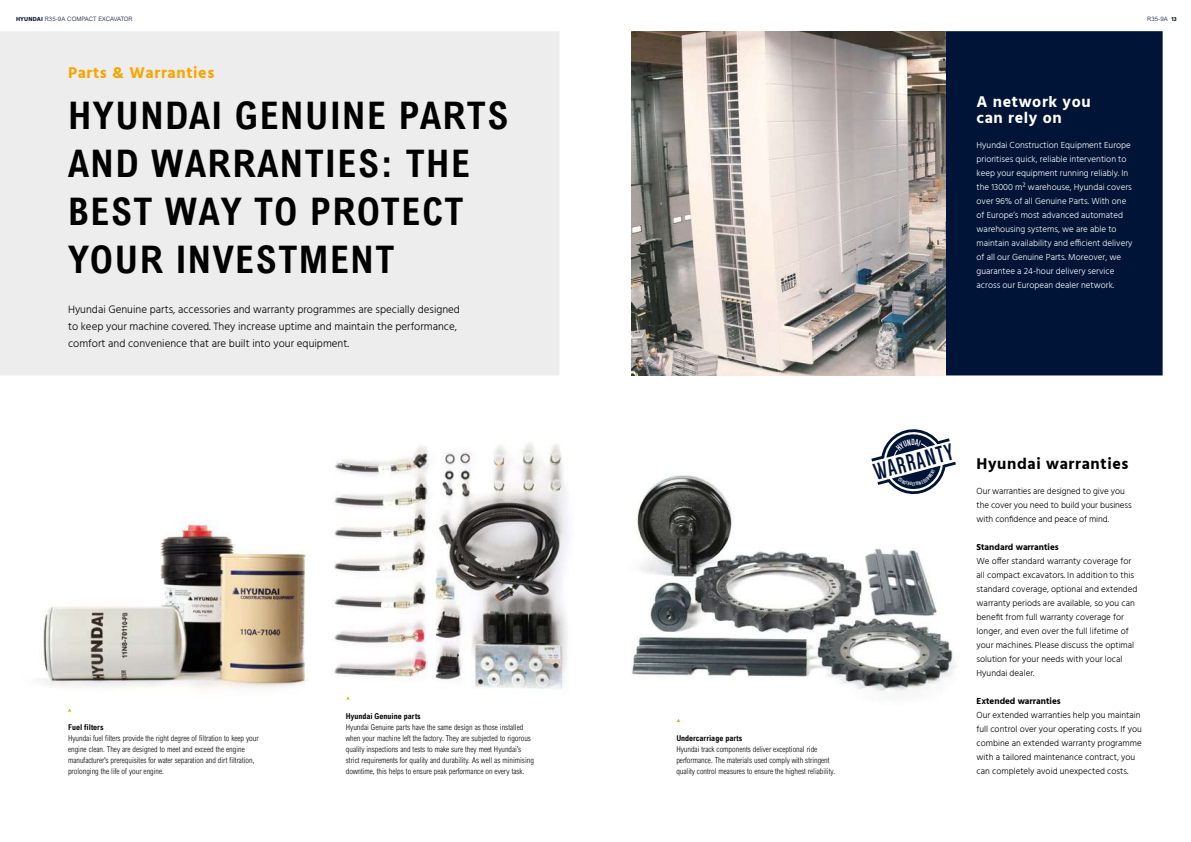
<style>
.page{position:relative;width:1191px;height:842px;background:#fff}
.page>*{position:absolute;margin:0;border:0;box-sizing:border-box;transform-origin:0 0}
.t1{font:700 condensed 38px/48px "Arial";letter-spacing:.04em;color:#000}
.t2{font:700 24.1px "Dense";color:#001437}
.t3{font:700 16px/16px "Hind";letter-spacing:.04em;color:#fff}
.t4{font:700 16px "Hind";letter-spacing:.04em;color:#000}
.t5{font:700 16px "Hind";letter-spacing:.04em;color:#f7a600}
.t6{font:300 11px/17px "Hind";color:#000}
.t7{font:700 9.1px "Dense";color:#fff}
.t8{font:300 9px/14px "Hind";color:#000}
.t9{font:300 9px/14px "Hind";color:#fff}
.t10{font:700 9px "Hind";color:#000}
.t11{font:300 condensed 8px/11px "Arial";color:#000}
.t12{font:700 condensed 8px "Arial";color:#000}
.t13{font:300 6px "Arial";letter-spacing:.02em;color:#001437}
.t14{font:700 5.3px "Dense";color:#fff}
.s1{font-family:"Hind";font-weight:700}
</style>
<div class="page">
<div style="left:944px;top:31px;width:218px;height:344px;background:#001437"></div>
<img style="left:631px;top:475px;width:325px;height:216px">
<img style="left:39px;top:521px;width:268px;height:191px">
<div style="left:0;top:31px;width:559px;height:344px;background:#ededed"></div>
<img style="left:334px;top:442px;width:235px;height:258px">
<svg style="left:346px;top:696px;width:4px;height:3px"></svg>
<img style="left:631px;top:31px;width:314px;height:344px">
<svg style="left:868px;top:429px;width:88px;height:70px"></svg>
<p class="t13" style="left:16px;top:15px;width:118px"><span class="s1">HYUNDAI</span> R35-9A COMPACT EXCAVATOR</p>
<p class="t13" style="left:1147px;top:15px;width:31px">R35-9A <span class="s1">13</span></p>
<h3 class="t5" style="left:68px;top:63px;width:148px">Parts &amp; Warranties</h3>
<h1 class="t1" style="left:68px;top:91px;width:442px">HYUNDAI GENUINE PARTS<br>AND WARRANTIES: THE<br>BEST WAY TO PROTECT<br>YOUR INVESTMENT</h1>
<h3 class="t6" style="left:68px;top:301px;width:393px">Hyundai Genuine parts, accessories and warranty programmes are specially designed to keep your machine covered. They increase uptime and maintain the performance, comfort and convenience that are built into your equipment.</h3>
<p class="t12" style="left:68px;top:723px;width:37px">Fuel filters</p>
<p class="t11" style="left:68px;top:733px;width:192px">Hyundai fuel filters provide the right degree of filtration to keep your engine clean. They are designed to meet and exceed the engine manufacturer’s prerequisites for water separation and dirt filtration, prolonging the life of your engine.</p>
<p class="t12" style="left:346px;top:711px;width:76px">Hyundai Genuine parts</p>
<p class="t11" style="left:346px;top:721px;width:190px">Hyundai Genuine parts have the same design as those installed when your machine left the factory. They are subjected to rigorous quality inspections and tests to make sure they meet Hyundai’s strict requirements for quality and durability. As well as minimising downtime, this helps to ensure peak performance on every task.</p>
<h3 class="t3" style="left:976px;top:93px;width:116px">A network you can rely on</h3>
<p class="t9" style="left:976px;top:139px;width:158px">Hyundai Construction Equipment Europe prioritises quick, reliable intervention to keep your equipment running reliably. In the 13000 m² warehouse, Hyundai covers over 96% of all Genuine Parts. With one of Europe’s most advanced automated warehousing systems, we are able to maintain availability and efficient delivery of all our Genuine Parts. Moreover, we guarantee a 24-hour delivery service across our European dealer network.</p>
<p class="t12" style="left:676px;top:734px;width:68px">Undercarriage parts</p>
<p class="t11" style="left:676px;top:744px;width:160px">Hyundai track components deliver exceptional ride performance. The materials used comply with stringent quality control measures to ensure the highest reliability.</p>
<p class="t7" style="left:911px;top:438px;width:5px">D</p>
<p class="t14" style="left:912px;top:481px;width:3px">C</p>
<h2 class="t2" style="left:871px;top:461px;width:83px;rotate:-15deg">WARRANTY</h2>
<h3 class="t4" style="left:976px;top:454px;width:153px">Hyundai warranties</h3>
<p class="t8" style="left:976px;top:484px;width:157px">Our warranties are designed to give you the cover you need to build your business with confidence and peace of mind.</p>
<p class="t10" style="left:976px;top:542px;width:84px">Standard warranties</p>
<p class="t8" style="left:976px;top:555px;width:162px">We offer standard warranty coverage for all compact excavators. In addition to this standard coverage, optional and extended warranty periods are available, so you can benefit from full warranty coverage for longer, and even over the full lifetime of your machines. Please discuss the optimal solution for your needs with your local Hyundai dealer.</p>
<p class="t10" style="left:976px;top:696px;width:86px">Extended warranties</p>
<p class="t8" style="left:976px;top:709px;width:167px">Our extended warranties help you maintain full control over your operating costs. If you combine an extended warranty programme with a tailored maintenance contract, you can completely avoid unexpected costs.</p>
</div>
